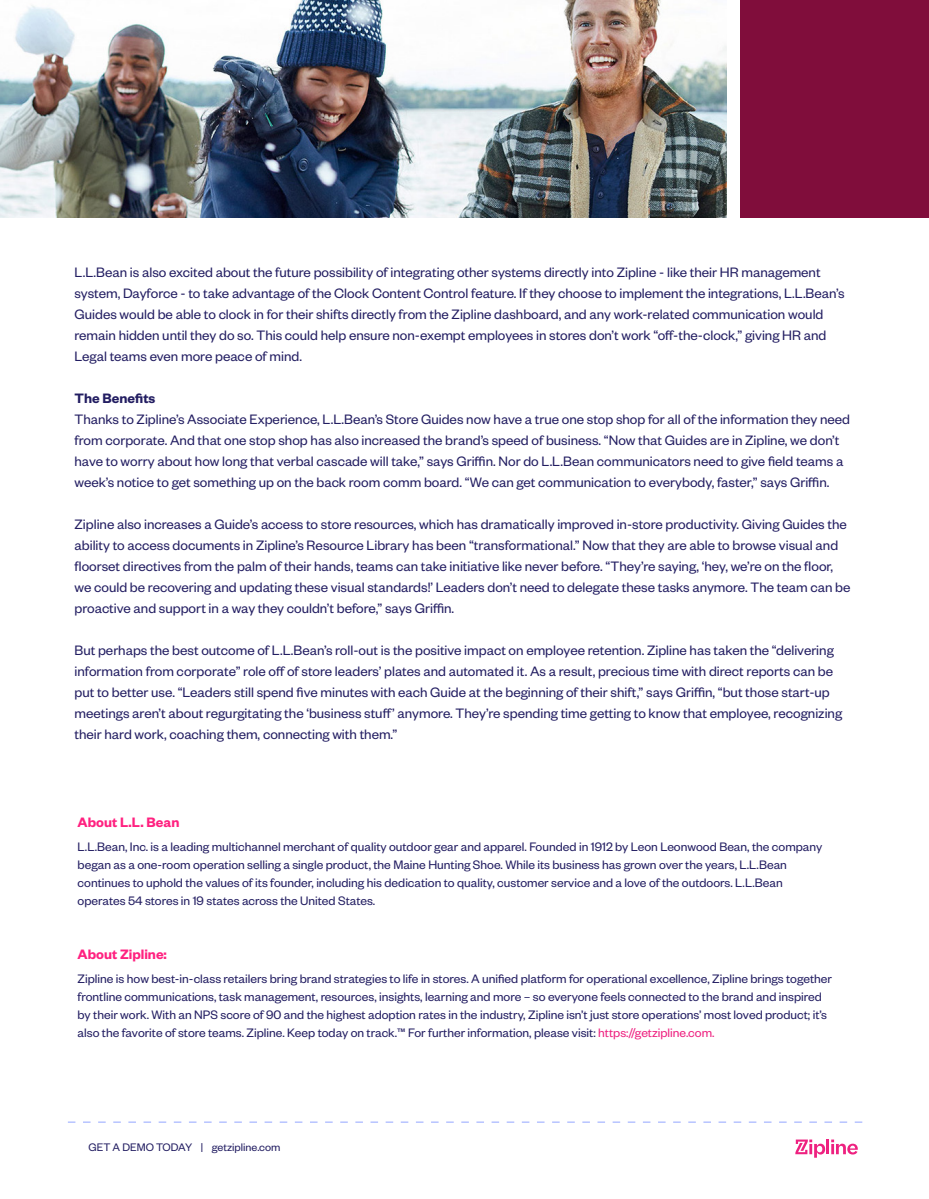
<style>
.page{position:relative;width:929px;height:1199px;background:#fff}
.page>*{position:absolute;margin:0;border:0;box-sizing:border-box;transform-origin:0 0}
.t1{font:15px/21px "Founders Grotesk";color:#231e62}
.t2{font:600 15px "Founders Grotesk";color:#ff2180}
.t3{font:600 15px "Founders Grotesk";color:#231e62}
.t4{font:13.5px/18px "Founders Grotesk";color:#231e62}
.t5{font:12px "Founders Grotesk";color:#231e62}
.s1{color:#ee2180}
</style>
<div class="page">
<svg style="left:795px;top:1139px;width:30px;height:19px"></svg>
<hr style="left:826px;top:1139px;width:3px;height:15px;background:#ee2180">
<svg style="left:831px;top:1139px;width:27px;height:15px"></svg>
<svg style="left:68px;top:1121px;width:794px;height:2px"></svg>
<img style="left:0;top:0;width:727px;height:217px">
<div style="left:741px;top:0;width:188px;height:217px;background:#800d3b"></div>
<p class="t1" style="left:75px;top:261px;width:771px">L.L.Bean is also excited about the future possibility of integrating other systems directly into Zipline - like their HR management system, Dayforce - to take advantage of the Clock Content Control feature. If they choose to implement the integrations, L.L.Bean’s<br>Guides would be able to clock in for their shifts directly from the Zipline dashboard, and any work-related communication would</p>
<p class="t1" style="left:75px;top:324px;width:753px">remain hidden until they do so. This could help ensure non-exempt employees in stores don’t work “off-the-clock,” giving HR and<br>Legal teams even more peace of mind.</p>
<p class="t3" style="left:75px;top:388px;width:82px">The Benefits</p>
<p class="t1" style="left:75px;top:408px;width:777px">Thanks to Zipline’s Associate Experience, L.L.Bean’s Store Guides now have a true one stop shop for all of the information they need from corporate. And that one stop shop has also increased the brand’s speed of business. “Now that Guides are in Zipline, we don’t have to worry about how long that verbal cascade will take,” says Griffin. Nor do L.L.Bean communicators need to give field teams a week’s notice to get something up on the back room comm board. “We can get communication to everybody, faster,” says Griffin.</p>
<p class="t1" style="left:75px;top:513px;width:777px">Zipline also increases a Guide’s access to store resources, which has dramatically improved in-store productivity. Giving Guides the ability to access documents in Zipline’s Resource Library has been “transformational.” Now that they are able to browse visual and floorset directives from the palm of their hands, teams can take initiative like never before. “They’re saying, ‘hey, we’re on the floor, we could be recovering and updating these visual standards!’ Leaders don’t need to delegate these tasks anymore. The team can be proactive and support in a way they couldn’t before,” says Griffin.</p>
<p class="t1" style="left:75px;top:639px;width:769px">But perhaps the best outcome of L.L.Bean’s roll-out is the positive impact on employee retention. Zipline has taken the “delivering information from corporate” role off of store leaders’ plates and automated it. As a result, precious time with direct reports can be put to better use. “Leaders still spend five minutes with each Guide at the beginning of their shift,” says Griffin, “but those start-up meetings aren’t about regurgitating the ‘business stuff’ anymore. They’re spending time getting to know that employee, recognizing their hard work, coaching them, connecting with them.”</p>
<p class="t2" style="left:78px;top:812px;width:103px">About L.L. Bean</p>
<p class="t4" style="left:78px;top:837px;width:746px">L.L.Bean, Inc. is a leading multichannel merchant of quality outdoor gear and apparel. Founded in 1912 by Leon Leonwood Bean, the company began as a one-room operation selling a single product, the Maine Hunting Shoe. While its business has grown over the years, L.L.Bean</p>
<p class="t4" style="left:78px;top:873px;width:706px">continues to uphold the values of its founder, including his dedication to quality, customer service and a love of the outdoors. L.L.Bean</p>
<p class="t4" style="left:78px;top:891px;width:299px">operates 54 stores in 19 states across the United States.</p>
<p class="t2" style="left:78px;top:944px;width:91px">About Zipline:</p>
<p class="t4" style="left:78px;top:968px;width:756px">Zipline is how best-in-class retailers bring brand strategies to life in stores. A unified platform for operational excellence, Zipline brings together frontline communications, task management, resources, insights, learning and more – so everyone feels connected to the brand and inspired by their work. With an NPS score of 90 and the highest adoption rates in the industry, Zipline isn’t just store operations’ most loved product; it’s also the favorite of store teams. Zipline. Keep today on track.™ For further information, please visit: <span class="s1">https://getzipline.com.</span></p>
<p class="t5" style="left:89px;top:1140px;width:193px">GET A DEMO TODAY | getzipline.com</p>
</div>
